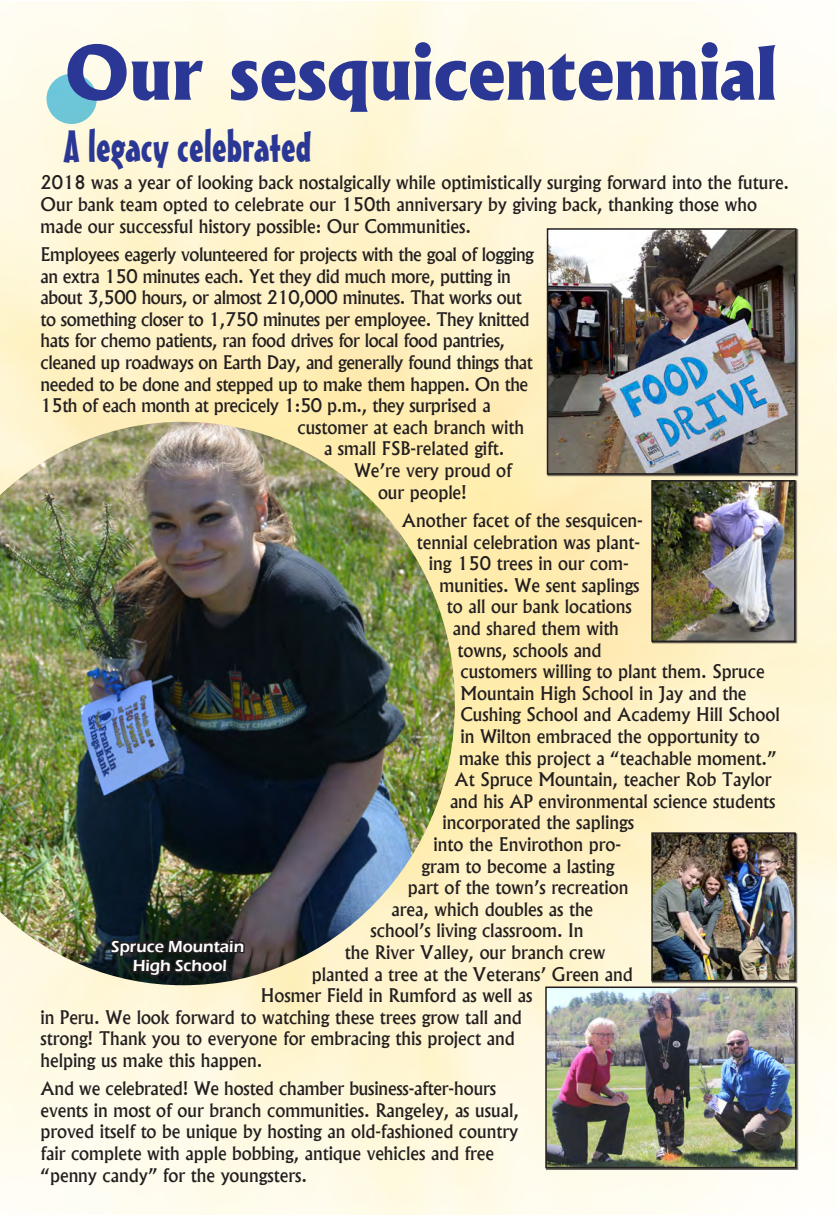
<style>
.page{position:relative;width:837px;height:1215px;background:#fff}
.page>*{position:absolute;margin:0;border:0;box-sizing:border-box;transform-origin:0 0}
.t1{font:800 72px "Albertus";color:#2a3794}
.t2{font:45px "Massey Normal";color:#2a3794}
.t3{font:500 18px/21.6px "Albertus";color:#231f20}
.t4{font:500 18px "Albertus";letter-spacing:-.02em;color:#231f20}
.t5{font:600 16.5px/19.8px "Eras ITC";color:#fff;text-align:center}
</style>
<div class="page">
<div style="left:47px;top:74px;width:50px;height:50px;background:#6dc6d9;border-radius:50%"></div>
<img style="left:550px;top:231px;width:243px;height:241px">
<div style="left:547px;top:228px;width:249px;height:247px;border:2px solid #231f20"></div>
<img style="left:548px;top:990px;width:245px;height:175px">
<div style="left:545px;top:987px;width:251px;height:181px;border:2px solid #231f20"></div>
<div style="left:652px;top:480px;width:145px;height:164px;background:#231f20;opacity:.75"></div>
<img style="left:654px;top:483px;width:138px;height:156px">
<div style="left:651px;top:480px;width:144px;height:162px;border:2px solid #231f20"></div>
<div style="left:652px;top:833px;width:145px;height:150px;background:#443f3c"></div>
<img style="left:654px;top:835px;width:139px;height:143px">
<div style="left:651px;top:832px;width:145px;height:149px;border:2px solid #231f20"></div>
<img style="left:0;top:422px;width:455px;height:563px">
<svg style="left:108px;top:850px;width:138px;height:314px;background:#a3a493"></svg>
<h1 class="t1" style="left:65px;top:27px;width:714px">Our sesquicentennial</h1>
<h2 class="t2" style="left:64px;top:107px;width:249px">A legacy celebrated</h2>
<p class="t3" style="left:40px;top:172px;width:750px">2018 was a year of looking back nostalgically while optimistically surging forward into the future.<br>Our bank team opted to celebrate our 150th anniversary by giving back, thanking those who made our successful history possible: Our Communities.</p>
<p class="t4" style="left:40px;top:243px;width:495px">Employees eagerly volunteered for projects with the goal of logging</p>
<p class="t4" style="left:40px;top:265px;width:472px">an extra 150 minutes each. Yet they did much more, putting in</p>
<p class="t4" style="left:40px;top:286px;width:483px">about 3,500 hours, or almost 210,000 minutes. That works out</p>
<p class="t4" style="left:40px;top:308px;width:491px">to something closer to 1,750 minutes per employee. They knitted</p>
<p class="t4" style="left:40px;top:330px;width:466px">hats for chemo patients, ran food drives for local food pantries,</p>
<p class="t4" style="left:40px;top:351px;width:494px">cleaned up roadways on Earth Day, and generally found things that</p>
<p class="t4" style="left:40px;top:373px;width:489px">needed to be done and stepped up to make them happen. On the</p>
<p class="t4" style="left:40px;top:394px;width:452px">15th of each month at precicely 1:50 p.m., they surprised a</p>
<p class="t3" style="left:297px;top:416px;width:228px">customer at each branch with</p>
<p class="t3" style="left:324px;top:438px;width:182px">a small FSB-related gift.</p>
<p class="t3" style="left:354px;top:460px;width:159px">We’re very proud of</p>
<p class="t3" style="left:378px;top:481px;width:90px">our people!</p>
<p class="t3" style="left:402px;top:509px;width:242px">Another facet of the sesquicen-</p>
<p class="t3" style="left:417px;top:531px;width:225px">tennial celebration was plant-</p>
<p class="t3" style="left:429px;top:553px;width:201px">ing 150 trees in our com-</p>
<p class="t3" style="left:439px;top:574px;width:202px">munities. We sent saplings</p>
<p class="t3" style="left:447px;top:596px;width:186px">to all our bank locations</p>
<p class="t3" style="left:453px;top:617px;width:167px">and shared them with</p>
<p class="t3" style="left:457px;top:639px;width:146px">towns, schools and</p>
<p class="t3" style="left:460px;top:661px;width:306px">customers willing to plant them. Spruce</p>
<p class="t3" style="left:460px;top:682px;width:288px">Mountain High School in Jay and the</p>
<p class="t3" style="left:460px;top:704px;width:321px">Cushing School and Academy Hill School</p>
<p class="t3" style="left:460px;top:725px;width:301px">in Wilton embraced the opportunity to</p>
<p class="t3" style="left:459px;top:747px;width:319px">make this project a “teachable moment.”</p>
<p class="t3" style="left:454px;top:769px;width:318px">At Spruce Mountain, teacher Rob Taylor</p>
<p class="t3" style="left:450px;top:790px;width:327px">and his AP environmental science students</p>
<p class="t3" style="left:442px;top:812px;width:193px">incorporated the saplings</p>
<p class="t3" style="left:433px;top:833px;width:189px">into the Envirothon pro-</p>
<p class="t3" style="left:421px;top:855px;width:194px">gram to become a lasting</p>
<p class="t3" style="left:408px;top:877px;width:222px">part of the town’s recreation</p>
<p class="t3" style="left:391px;top:898px;width:203px">area, which doubles as the</p>
<p class="t3" style="left:370px;top:920px;width:215px">school’s living classroom. In</p>
<p class="t3" style="left:345px;top:941px;width:262px">the River Valley, our branch crew</p>
<p class="t3" style="left:312px;top:963px;width:322px">planted a tree at the Veterans’ Green and</p>
<p class="t3" style="left:261px;top:985px;width:273px">Hosmer Field in Rumford as well as</p>
<p class="t3" style="left:40px;top:1006px;width:483px">in Peru. We look forward to watching these trees grow tall and</p>
<p class="t3" style="left:40px;top:1028px;width:476px">strong! Thank you to everyone for embracing this project and</p>
<p class="t3" style="left:40px;top:1049px;width:224px">helping us make this happen.</p>
<p class="t3" style="left:40px;top:1078px;width:480px">And we celebrated! We hosted chamber business-after-hours events in most of our branch communities. Rangeley, as usual, proved itself to be unique by hosting an old-fashioned country fair complete with apple bobbing, antique vehicles and free “penny candy” for the youngsters.</p>
<p class="t5" style="left:111px;top:936px;width:135px">Spruce Mountain<br>High School</p>
</div>
